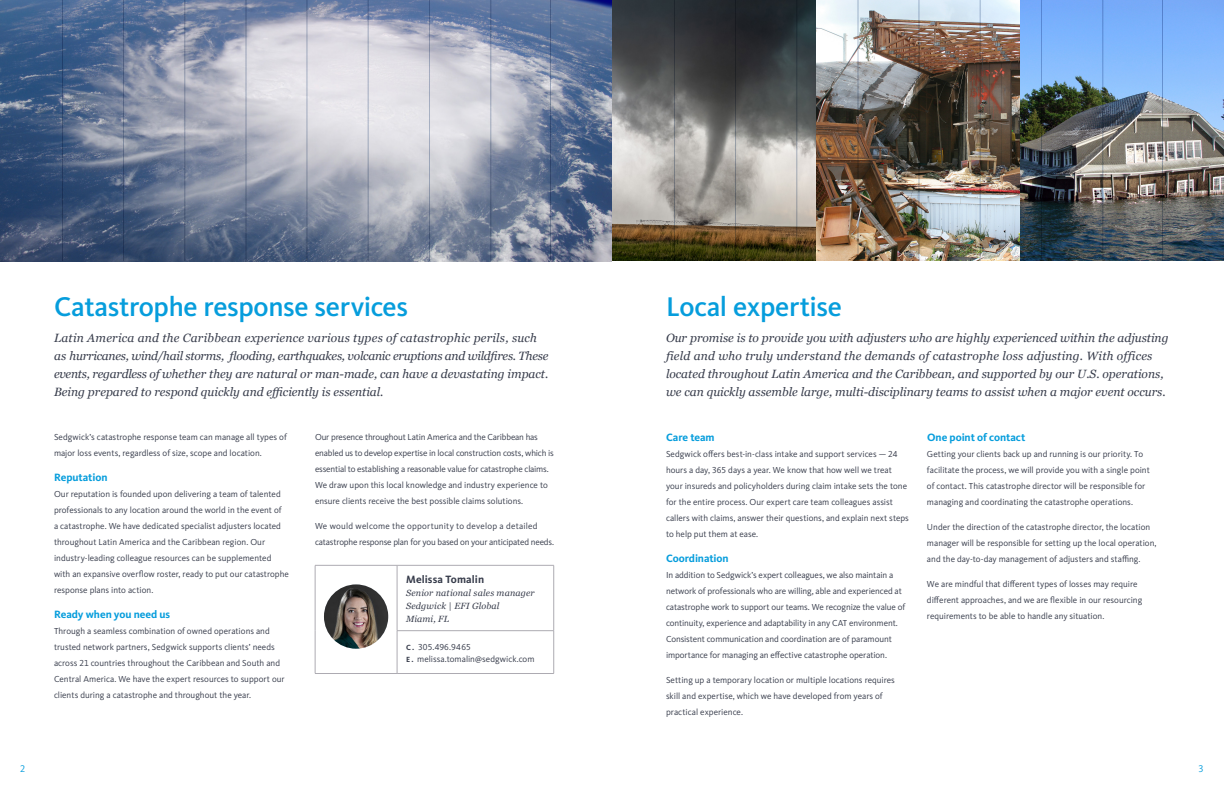
<style>
.page{position:relative;width:1224px;height:792px;background:#fff}
.page>*{position:absolute;margin:0;border:0;box-sizing:border-box;transform-origin:0 0}
.TOC_Tag{font:500 28px "Kievit OT";letter-spacing:-.01em;color:#069ddc}
.t1{font:italic 12px/18px "Georgia";color:#373c4b}
.t2{font:700 11px "Kievit OT";letter-spacing:-.005em;color:#069ddc}
.C1{font:700 11px "Kievit OT";letter-spacing:.01em;color:#373c4b}
.t3{font:10px "Kievit OT";color:#069ddc}
.Body{font:9px/16px "Kievit OT";letter-spacing:-.005em;color:#373c4b}
.C2{font:italic 9px/13px "Georgia";letter-spacing:.02em;color:#373c4b}
.s1{font-weight:700;font-size:7.8px}
</style>
<div class="page">
<svg style="left:324px;top:566px;width:230px;height:107px"></svg>
<hr style="left:397px;top:565px;width:157px;height:1px;background:#adabb2">
<hr style="left:554px;top:565px;width:1px;height:66px;background:#adabb2">
<hr style="left:397px;top:631px;width:157px;height:1px;background:#adabb2">
<hr style="left:554px;top:631px;width:1px;height:42px;background:#adabb2">
<hr style="left:397px;top:673px;width:157px;height:1px;background:#adabb2">
<hr style="left:315px;top:565px;width:82px;height:1px;background:#adabb2">
<hr style="left:315px;top:565px;width:1px;height:66px;background:#adabb2">
<hr style="left:397px;top:565px;width:1px;height:66px;background:#adabb2">
<hr style="left:315px;top:631px;width:1px;height:42px;background:#adabb2">
<hr style="left:397px;top:631px;width:1px;height:42px;background:#adabb2">
<hr style="left:315px;top:673px;width:82px;height:1px;background:#adabb2">
<img style="left:324px;top:584px;width:64px;height:65px;border-radius:32px">
<img style="left:1px;top:0;width:1223px;height:261px">
<hr style="left:550px;top:0;width:1px;height:261px;background:#b3bfd1">
<hr style="left:1162px;top:0;width:1px;height:261px;background:#b3bfd1">
<hr style="left:307px;top:0;width:1px;height:261px;background:#b3bfd1">
<hr style="left:919px;top:0;width:1px;height:261px;background:#b3bfd1">
<hr style="left:429px;top:0;width:1px;height:261px;background:#b3bfd1">
<hr style="left:1041px;top:0;width:1px;height:261px;background:#b3bfd1">
<hr style="left:62px;top:0;width:1px;height:261px;background:#b3bfd1">
<hr style="left:674px;top:0;width:1px;height:261px;background:#b3bfd1">
<hr style="left:123px;top:0;width:1px;height:261px;background:#b3bfd1">
<hr style="left:735px;top:0;width:1px;height:261px;background:#b3bfd1">
<hr style="left:185px;top:0;width:1px;height:261px;background:#b3bfd1">
<hr style="left:797px;top:0;width:1px;height:261px;background:#b3bfd1">
<hr style="left:246px;top:0;width:1px;height:261px;background:#b3bfd1">
<hr style="left:858px;top:0;width:1px;height:261px;background:#b3bfd1">
<hr style="left:368px;top:0;width:1px;height:261px;background:#b3bfd1">
<hr style="left:980px;top:0;width:1px;height:261px;background:#b3bfd1">
<hr style="left:491px;top:0;width:1px;height:261px;background:#b3bfd1">
<hr style="left:1103px;top:0;width:1px;height:261px;background:#b3bfd1">
<p class="TOC_Tag" style="left:54px;top:290px;width:356px">Catastrophe response services</p>
<p class="t1" style="left:54px;top:329px;width:496px">Latin America and the Caribbean experience various types of catastrophic perils, such as hurricanes, wind/hail storms, flooding, earthquakes, volcanic eruptions and wildfires. These events, regardless of whether they are natural or man-made, can have a devastating impact.<br>Being prepared to respond quickly and efficiently is essential.</p>
<p class="TOC_Tag" style="left:666px;top:290px;width:178px">Local expertise</p>
<p class="t1" style="left:666px;top:329px;width:504px">Our promise is to provide you with adjusters who are highly experienced within the adjusting field and who truly understand the demands of catastrophe loss adjusting. With offices located throughout Latin America and the Caribbean, and supported by our U.S. operations, we can quickly assemble large, multi-disciplinary teams to assist when a major event occurs.</p>
<p class="Body" style="left:54px;top:429px;width:234px">Sedgwick’s catastrophe response team can manage all types of major loss events, regardless of size, scope and location.</p>
<p class="t2" style="left:54px;top:470px;width:55px">Reputation</p>
<p class="Body" style="left:54px;top:486px;width:236px">Our reputation is founded upon delivering a team of talented professionals to any location around the world in the event of<br>a catastrophe. We have dedicated specialist adjusters located throughout Latin America and the Caribbean region. Our industry-leading colleague resources can be supplemented with an expansive overflow roster, ready to put our catastrophe response plans into action.</p>
<p class="t2" style="left:54px;top:607px;width:118px">Ready when you need us</p>
<p class="Body" style="left:54px;top:623px;width:232px">Through a seamless combination of owned operations and trusted network partners, Sedgwick supports clients’ needs across 21 countries throughout the Caribbean and South and Central America. We have the expert resources to support our clients during a catastrophe and throughout the year.</p>
<p class="Body" style="left:315px;top:429px;width:240px">Our presence throughout Latin America and the Caribbean has enabled us to develop expertise in local construction costs, which is essential to establishing a reasonable value for catastrophe claims.<br>We draw upon this local knowledge and industry experience to ensure clients receive the best possible claims solutions.</p>
<p class="Body" style="left:315px;top:518px;width:241px">We would welcome the opportunity to develop a detailed catastrophe response plan for you based on your anticipated needs.</p>
<p class="C1" style="left:406px;top:572px;width:80px">Melissa Tomalin</p>
<p class="C2" style="left:406px;top:586px;width:130px">Senior national sales manager<br>Sedgwick | EFI Global<br>Miami, FL</p>
<p class="Body" style="left:406px;top:640px;width:130px;line-height:12px"><span class="s1">C .</span> 305.496.9465<br><span class="s1">E .</span> melissa.tomalin@sedgwick.com</p>
<p class="t2" style="left:666px;top:431px;width:50px">Care team</p>
<p class="Body" style="left:666px;top:446px;width:244px">Sedgwick offers best-in-class intake and support services — 24 hours a day, 365 days a year. We know that how well we treat your insureds and policyholders during claim intake sets the tone for the entire process. Our expert care team colleagues assist callers with claims, answer their questions, and explain next steps to help put them at ease.</p>
<p class="t2" style="left:666px;top:552px;width:64px">Coordination</p>
<p class="Body" style="left:666px;top:567px;width:241px">In addition to Sedgwick’s expert colleagues, we also maintain a network of professionals who are willing, able and experienced at catastrophe work to support our teams. We recognize the value of continuity, experience and adaptability in any CAT environment.<br>Consistent communication and coordination are of paramount importance for managing an effective catastrophe operation.</p>
<p class="Body" style="left:666px;top:672px;width:230px">Setting up a temporary location or multiple locations requires skill and expertise, which we have developed from years of practical experience.</p>
<p class="t2" style="left:927px;top:431px;width:100px">One point of contact</p>
<p class="Body" style="left:927px;top:446px;width:224px">Getting your clients back up and running is our priority. To facilitate the process, we will provide you with a single point of contact. This catastrophe director will be responsible for managing and coordinating the catastrophe operations.</p>
<p class="Body" style="left:927px;top:519px;width:231px">Under the direction of the catastrophe director, the location manager will be responsible for setting up the local operation, and the day-to-day management of adjusters and staffing.</p>
<p class="Body" style="left:927px;top:576px;width:217px">We are mindful that different types of losses may require different approaches, and we are flexible in our resourcing requirements to be able to handle any situation.</p>
<p class="t3" style="left:20px;top:762px;width:7px">2</p>
<p class="t3" style="left:1199px;top:762px;width:7px">3</p>
</div>
